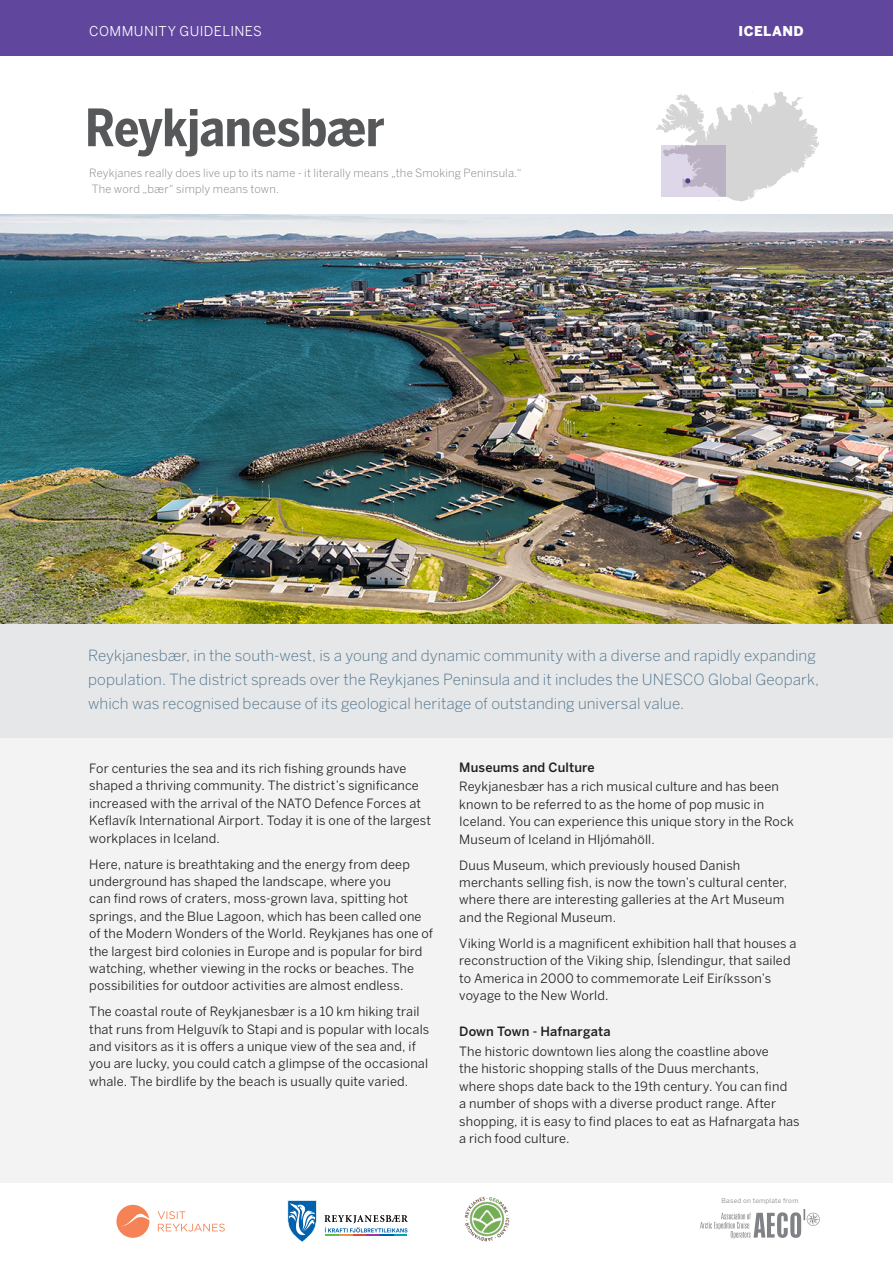
<style>
.page{position:relative;width:893px;height:1263px;background:#fff}
.page>*{position:absolute;margin:0;border:0;box-sizing:border-box;transform-origin:0 0}
.t1{font:700 51px "Benton Sans Cond";letter-spacing:-.01em;color:#57585a}
.Ingress_HEAD{font:300 15.3px/24px "Benton Sans";letter-spacing:.005em;color:#52758c}
.t2{font:13.5px "Benton Sans";letter-spacing:.03em;color:#fff}
.t3{font:900 13.5px "Benton Sans";letter-spacing:.035em;color:#fff}
.Facts{font:12.75px/17.4px "Benton Sans";letter-spacing:.01em;color:#231f20}
.Facts-2{font:500 12.75px "Benton Sans";letter-spacing:.01em;color:#231f20}
.Ingress_HEAD-2{font:300 11.25px/16.5px "Benton Sans";letter-spacing:.015em;color:#808285}
.t4{font:6.45px "Benton Sans";letter-spacing:.045em;color:#808285}
</style>
<div class="page">
<div style="left:0;top:0;width:893px;height:55px;background:#60479d"></div>
<div style="left:0;top:732px;width:893px;height:450px;background:#eeeeef"></div>
<img style="left:0;top:215px;width:893px;height:409px">
<svg style="left:700px;top:1209px;width:120px;height:29px"></svg>
<div style="left:0;top:624px;width:893px;height:113px;background:#e6e7e9"></div>
<svg style="left:116px;top:1205px;width:33px;height:33px"></svg>
<svg style="left:158px;top:1211px;width:67px;height:20px"></svg>
<svg style="left:287px;top:1200px;width:30px;height:42px"></svg>
<svg style="left:324px;top:1215px;width:84px;height:20px"></svg>
<img style="left:464px;top:1197px;width:46px;height:45px">
<svg style="left:656px;top:91px;width:163px;height:110px"></svg>
<svg style="left:661px;top:145px;width:65px;height:52px;fill:#c0b8c9"></svg>
<p class="t2" style="left:89px;top:23px;width:174px">COMMUNITY GUIDELINES</p>
<p class="t1" style="left:85px;top:98px;width:301px">Reykjanesbær</p>
<p class="Ingress_HEAD-2" style="left:89px;top:164px;width:434px">Reykjanes really does live up to its name - it literally means „the Smoking Peninsula.“<br>The word „bær“ simply means town.</p>
<p class="t3" style="left:738px;top:23px;width:67px">ICELAND</p>
<p class="Ingress_HEAD" style="left:88px;top:644px;width:732px">Reykjanesbær, in the south-west, is a young and dynamic community with a diverse and rapidly expanding population. The district spreads over the Reykjanes Peninsula and it includes the UNESCO Global Geopark, which was recognised because of its geological heritage of outstanding universal value.</p>
<p class="Facts" style="left:89px;top:759px;width:343px">For centuries the sea and its rich fishing grounds have shaped a thriving community. The district’s significance increased with the arrival of the NATO Defence Forces at Keflavík International Airport. Today it is one of the largest workplaces in Iceland.</p>
<p class="Facts" style="left:89px;top:855px;width:345px">Here, nature is breathtaking and the energy from deep underground has shaped the landscape, where you<br>can find rows of craters, moss-grown lava, spitting hot springs, and the Blue Lagoon, which has been called one of the Modern Wonders of the World. Reykjanes has one of the largest bird colonies in Europe and is popular for bird watching, whether viewing in the rocks or beaches. The possibilities for outdoor activities are almost endless.</p>
<p class="Facts" style="left:89px;top:1003px;width:342px">The coastal route of Reykjanesbær is a 10 km hiking trail that runs from Helguvík to Stapi and is popular with locals and visitors as it is offers a unique view of the sea and, if you are lucky, you could catch a glimpse of the occasional whale. The birdlife by the beach is usually quite varied.</p>
<p class="Facts-2" style="left:459px;top:759px;width:137px">Museums and Culture</p>
<p class="Facts" style="left:459px;top:778px;width:336px">Reykjanesbær has a rich musical culture and has been known to be referred to as the home of pop music in Iceland. You can experience this unique story in the Rock Museum of Iceland in Hljómahöll.</p>
<p class="Facts" style="left:459px;top:856px;width:329px">Duus Museum, which previously housed Danish merchants selling fish, is now the town’s cultural center, where there are interesting galleries at the Art Museum and the Regional Museum.</p>
<p class="Facts" style="left:459px;top:934px;width:339px">Viking World is a magnificent exhibition hall that houses a reconstruction of the Viking ship, Íslendingur, that sailed to America in 2000 to commemorate Leif Eiríksson’s voyage to the New World.</p>
<p class="Facts-2" style="left:459px;top:1024px;width:153px">Down Town - Hafnargata</p>
<p class="Facts" style="left:459px;top:1042px;width:342px">The historic downtown lies along the coastline above<br>the historic shopping stalls of the Duus merchants,<br>where shops date back to the 19th century. You can find<br>a number of shops with a diverse product range. After shopping, it is easy to find places to eat as Hafnargata has a rich food culture.</p>
<p class="t4" style="left:721px;top:1197px;width:78px">Based on template from</p>
</div>
